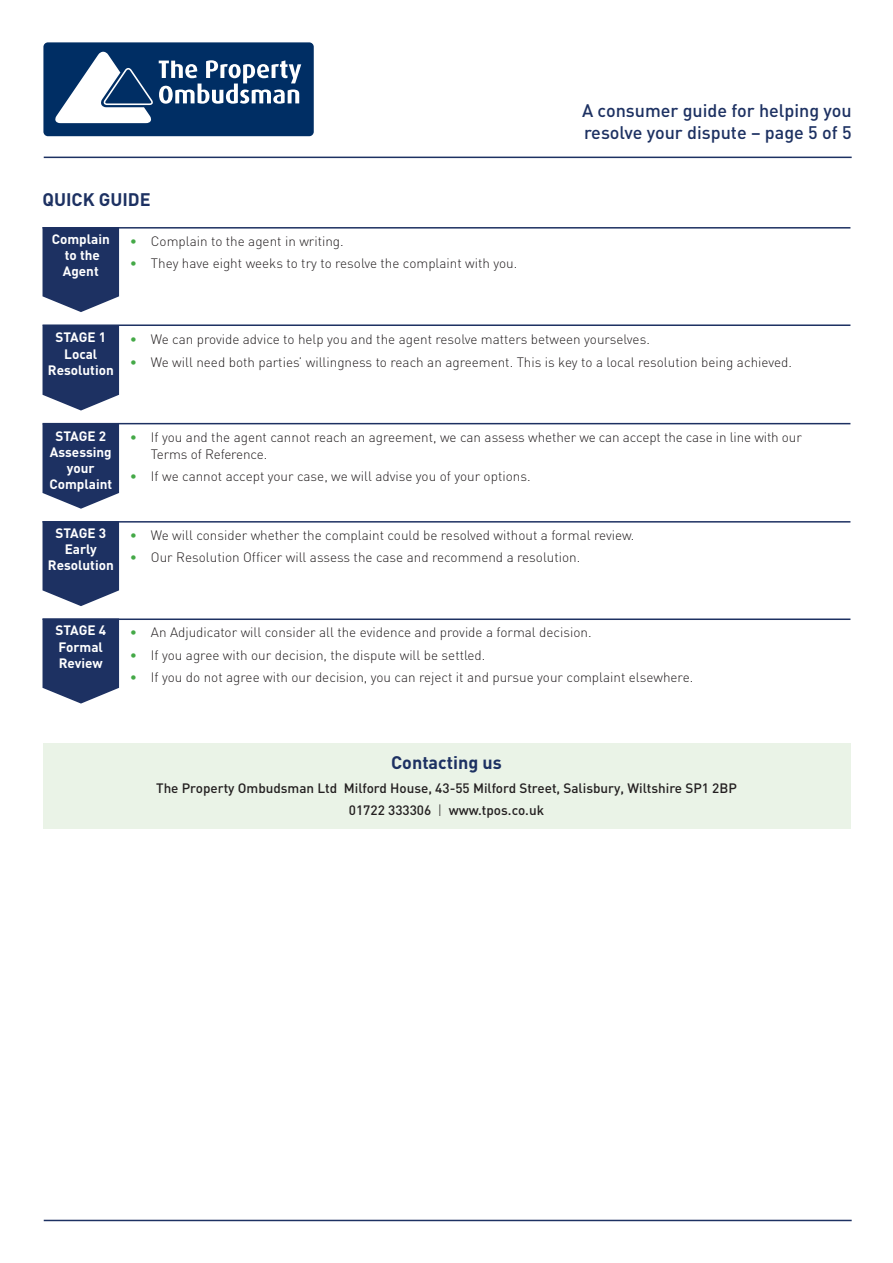
<style>
.page{position:relative;width:893px;height:1263px;background:#fff}
.page>*{position:absolute;margin:0;border:0;box-sizing:border-box;transform-origin:0 0}
.t1{font:500 18px/21.6px "DIN";color:#1d3162}
.t2{font:700 18px "DIN";color:#1d3162}
.t3{font:300 13.5px/16.2px "DIN";color:#231f20}
.t4{font:700 13.5px/16.2px "DIN";color:#fff;text-align:center}
.t5{font:500 13.5px/22.6px "DIN";color:#231f20;text-align:center}
.s1{color:#44a947}
.s2{font-weight:300}
</style>
<div class="page">
<hr style="left:44px;top:157px;width:808px;height:1px;background:#1d3162">
<div style="left:43px;top:42px;width:271px;height:94px;background:#002e64;border-radius:5px"></div>
<svg style="left:159px;top:60px;width:142px;height:44px"></svg>
<svg style="left:55px;top:51px;width:98px;height:72px"></svg>
<hr style="left:44px;top:1220px;width:808px;height:1px;background:#1d3162">
<svg style="left:43px;top:229px;width:76px;height:83px;background:#314470"></svg>
<svg style="left:43px;top:326px;width:76px;height:84px;background:#30426f"></svg>
<svg style="left:43px;top:424px;width:76px;height:85px;background:#324470"></svg>
<svg style="left:43px;top:523px;width:76px;height:83px;background:#314470"></svg>
<svg style="left:43px;top:620px;width:76px;height:83px;background:#30436f"></svg>
<hr style="left:43px;top:227px;width:807px;height:2px;background:#1d3162">
<hr style="left:43px;top:324px;width:807px;height:2px;background:#1d3162">
<hr style="left:43px;top:423px;width:807px;height:1px;background:#1d3162">
<hr style="left:43px;top:521px;width:807px;height:2px;background:#1d3162">
<hr style="left:43px;top:618px;width:807px;height:2px;background:#1d3162">
<div style="left:43px;top:744px;width:807px;height:85px;background:#eaf3e7"></div>
<h1 class="t2" style="left:43px;top:189px;width:110px">QUICK GUIDE</h1>
<p class="t4" style="left:52px;top:231px;width:60px">Complain to the<br>Agent</p>
<p class="t3" style="left:130px;top:233px;width:216px"><span class="s1">•</span> Complain to the agent in writing.</p>
<p class="t3" style="left:130px;top:256px;width:389px"><span class="s1">•</span> They have eight weeks to try to resolve the complaint with you.</p>
<h1 class="t1" style="left:582px;top:100px;width:271px">A consumer guide for helping you resolve your dispute – page 5 of 5</h1>
<p class="t4" style="left:48px;top:330px;width:67px">STAGE 1<br>Local<br>Resolution</p>
<p class="t3" style="left:130px;top:331px;width:522px"><span class="s1">•</span> We can provide advice to help you and the agent resolve matters between yourselves.</p>
<p class="t3" style="left:130px;top:354px;width:664px"><span class="s1">•</span> We will need both parties’ willingness to reach an agreement. This is key to a local resolution being achieved.</p>
<p class="t4" style="left:49px;top:428px;width:64px">STAGE 2<br>Assessing your<br>Complaint</p>
<p class="t4" style="left:48px;top:525px;width:67px">STAGE 3<br>Early<br>Resolution</p>
<p class="t3" style="left:151px;top:430px;width:652px;text-indent:-21px"><span class="s1">•</span> If you and the agent cannot reach an agreement, we can assess whether we can accept the case in line with our<br>Terms of Reference.</p>
<p class="t3" style="left:130px;top:468px;width:402px"><span class="s1">•</span> If we cannot accept your case, we will advise you of your options.</p>
<p class="t3" style="left:130px;top:527px;width:506px"><span class="s1">•</span> We will consider whether the complaint could be resolved without a formal review.</p>
<p class="t3" style="left:130px;top:550px;width:452px"><span class="s1">•</span> Our Resolution Officer will assess the case and recommend a resolution.</p>
<p class="t4" style="left:55px;top:623px;width:52px;text-align:left">STAGE 4<br>Formal<br>Review</p>
<p class="t3" style="left:130px;top:624px;width:463px"><span class="s1">•</span> An Adjudicator will consider all the evidence and provide a formal decision.</p>
<p class="t3" style="left:130px;top:647px;width:357px"><span class="s1">•</span> If you agree with our decision, the dispute will be settled.</p>
<p class="t3" style="left:130px;top:670px;width:565px"><span class="s1">•</span> If you do not agree with our decision, you can reject it and pursue your complaint elsewhere.</p>
<h1 class="t2" style="left:391px;top:752px;width:112px">Contacting us</h1>
<p class="t5" style="left:156px;top:777px;width:582px">The Property Ombudsman Ltd Milford House, 43-55 Milford Street, Salisbury, Wiltshire SP1 2BP<br>01722 333306 <span class="s2">|</span> www.tpos.co.uk</p>
</div>
